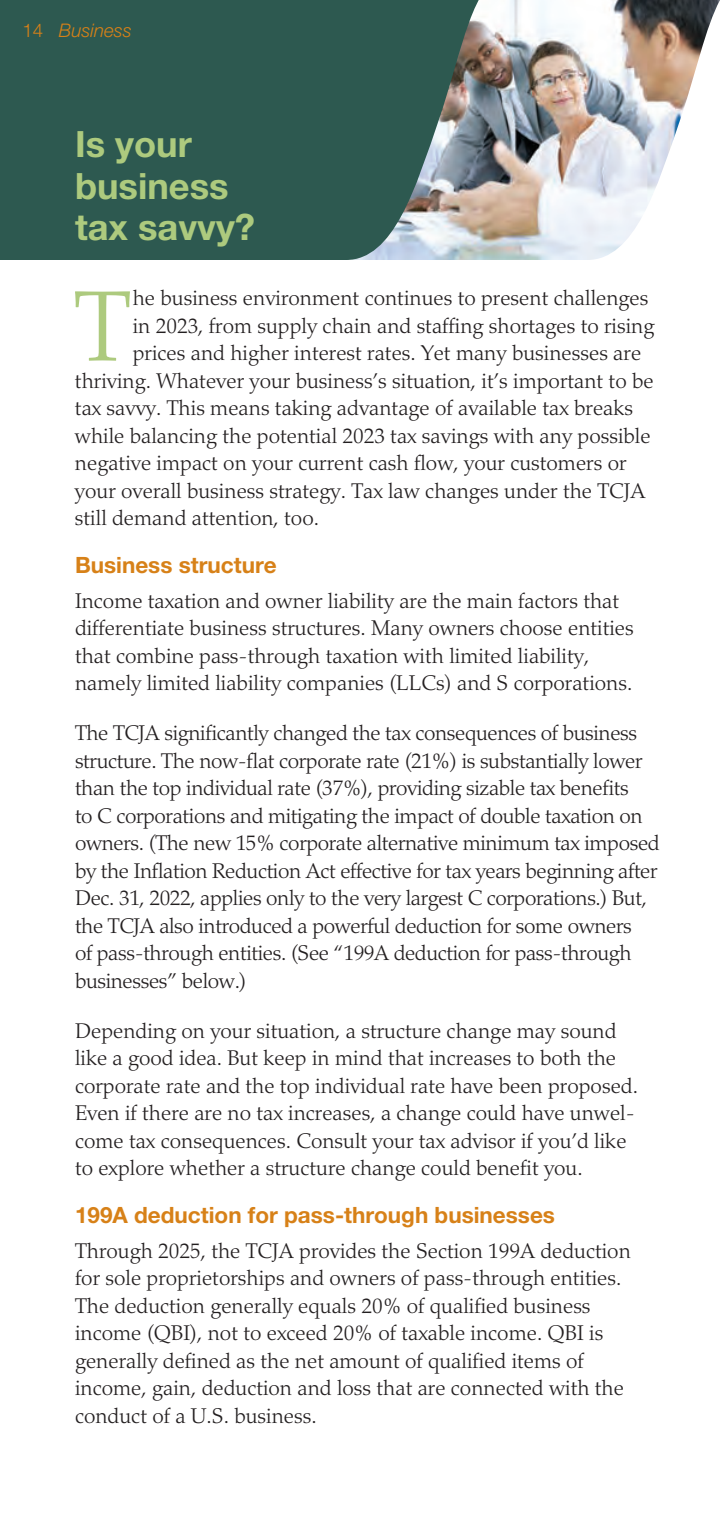
<style>
.page{position:relative;width:720px;height:1530px;background:#fff}
.page>*{position:absolute;margin:0;border:0;box-sizing:border-box;transform-origin:0 0}
.t1{font:300 99.75px "Palatino LT Std";color:#adca7e}
.t2{font:700 36.25px/41.2px "Helvetica Neue LT Std";color:#adca7e}
.t3{font:700 22.5px "Helvetica Neue LT Std";color:#d78118}
.t4{font:300 21.25px/27.5px "Palatino LT Std";color:#231f20}
.t5{font:300 21.25px/27.5px "Palatino LT Std";letter-spacing:-.02em;color:#231f20}
.t6{font:italic 300 18.75px "Helvetica Neue LT Std";color:#d78118}
.s1{font-style:normal}
</style>
<div class="page">
<img style="left:507px;top:0;width:213px;height:260px">
<svg style="left:0;top:0;width:507px;height:260px;background:#3f645d"></svg>
<p class="t6" style="left:22px;top:19px;width:111px"><span class="s1">14</span> Business</p>
<h2 class="t2" style="left:75px;top:123px;width:182px">Is your business tax savvy?</h2>
<h1 class="t1" style="left:75px;top:269px;width:57px">T</h1>
<p class="t4" style="left:133px;top:285px;width:517px">he business environment continues to present challenges</p>
<p class="t4" style="left:133px;top:312px;width:523px">in 2023, from supply chain and staffing shortages to rising</p>
<p class="t4" style="left:133px;top:340px;width:510px">prices and higher interest rates. Yet many businesses are</p>
<p class="t4" style="left:75px;top:367px;width:580px">thriving. Whatever your business’s situation, it’s important to be</p>
<p class="t4" style="left:75px;top:395px;width:560px">tax savvy. This means taking advantage of available tax breaks</p>
<p class="t4" style="left:75px;top:422px;width:577px">while balancing the potential 2023 tax savings with any possible</p>
<p class="t4" style="left:75px;top:450px;width:553px">negative impact on your current cash flow, your customers or</p>
<p class="t4" style="left:75px;top:477px;width:572px">your overall business strategy. Tax law changes under the TCJA</p>
<p class="t4" style="left:75px;top:505px;width:246px">still demand attention, too.</p>
<p class="t3" style="left:75px;top:551px;width:203px">Business structure</p>
<p class="t4" style="left:75px;top:587px;width:560px">Income taxation and owner liability are the main factors that differentiate business structures. Many owners choose entities that combine pass-through taxation with limited liability, namely limited liability companies (LLCs) and S corporations.</p>
<p class="t5" style="left:75px;top:720px;width:586px">The TCJA significantly changed the tax consequences of business structure. The now-flat corporate rate (21%) is substantially lower than the top individual rate (37%), providing sizable tax benefits<br>to C corporations and mitigating the impact of double taxation on owners. (The new 15% corporate alternative minimum tax imposed by the Inflation Reduction Act effective for tax years beginning after Dec. 31, 2022, applies only to the very largest C corporations.) But, the TCJA also introduced a powerful deduction for some owners<br>of pass-through entities. (See “199A deduction for pass-through businesses” below.)</p>
<p class="t4" style="left:75px;top:1017px;width:565px">Depending on your situation, a structure change may sound like a good idea. But keep in mind that increases to both the corporate rate and the top individual rate have been proposed.<br>Even if there are no tax increases, a change could have unwel&shy;come tax consequences. Consult your tax advisor if you’d like to explore whether a structure change could benefit you.</p>
<p class="t3" style="left:75px;top:1201px;width:482px">199A deduction for pass-through businesses</p>
<p class="t4" style="left:75px;top:1237px;width:557px">Through 2025, the TCJA provides the Section 199A deduction for sole proprietorships and owners of pass-through entities.<br>The deduction generally equals 20% of qualified business income (QBI), not to exceed 20% of taxable income. QBI is generally defined as the net amount of qualified items of income, gain, deduction and loss that are connected with the conduct of a U.S. business.</p>
</div>
